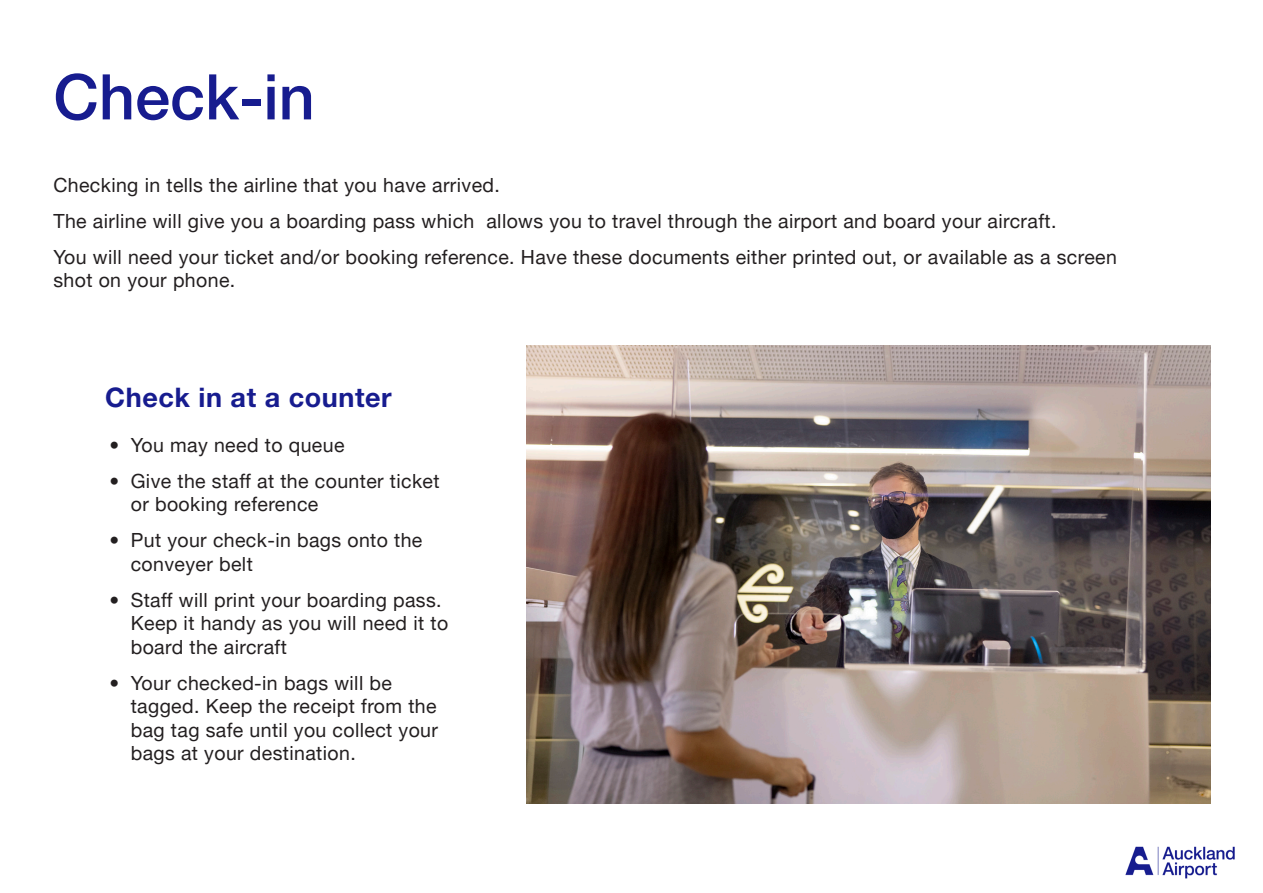
<style>
.page{position:relative;width:1263px;height:893px;background:#fff}
.page>*{position:absolute;margin:0;border:0;box-sizing:border-box;transform-origin:0 0}
.Page_headings{font:500 63px "Helvetica Neue LT Pro";color:#171c8f}
.Body_headings{font:700 27px "Helvetica Neue LT Pro";letter-spacing:.02em;color:#171c8f}
.Body_text{font:19.5px/23.4px "Helvetica Neue LT Pro";letter-spacing:.02em;color:#231f20}
</style>
<div class="page">
<img style="left:1125px;top:846px;width:110px;height:33px">
<img style="left:526px;top:346px;width:684px;height:458px">
<p class="Page_headings" style="left:53px;top:59px;width:263px">Check-in</p>
<p class="Body_text" style="left:53px;top:173px;width:448px">Checking in tells the airline that you have arrived.</p>
<p class="Body_text" style="left:53px;top:209px;width:1004px">The airline will give you a boarding pass which allows you to travel through the airport and board your aircraft.</p>
<p class="Body_text" style="left:53px;top:245px;width:1065px">You will need your ticket and/or booking reference. Have these documents either printed out, or available as a screen shot on your phone.</p>
<p class="Body_headings" style="left:105px;top:381px;width:288px">Check in at a counter</p>
<p class="Body_text" style="left:109px;top:432px;width:236px">• You may need to queue</p>
<p class="Body_text" style="left:131px;top:469px;width:310px;text-indent:-21px">• Give the staff at the counter ticket or booking reference</p>
<p class="Body_text" style="left:131px;top:528px;width:293px;text-indent:-21px">• Put your check-in bags onto the conveyer belt</p>
<p class="Body_text" style="left:131px;top:588px;width:319px;text-indent:-21px">• Staff will print your boarding pass.<br>Keep it handy as you will need it to board the aircraft</p>
<p class="Body_text" style="left:131px;top:671px;width:309px;text-indent:-21px">• Your checked-in bags will be tagged. Keep the receipt from the bag tag safe until you collect your bags at your destination.</p>
</div>
